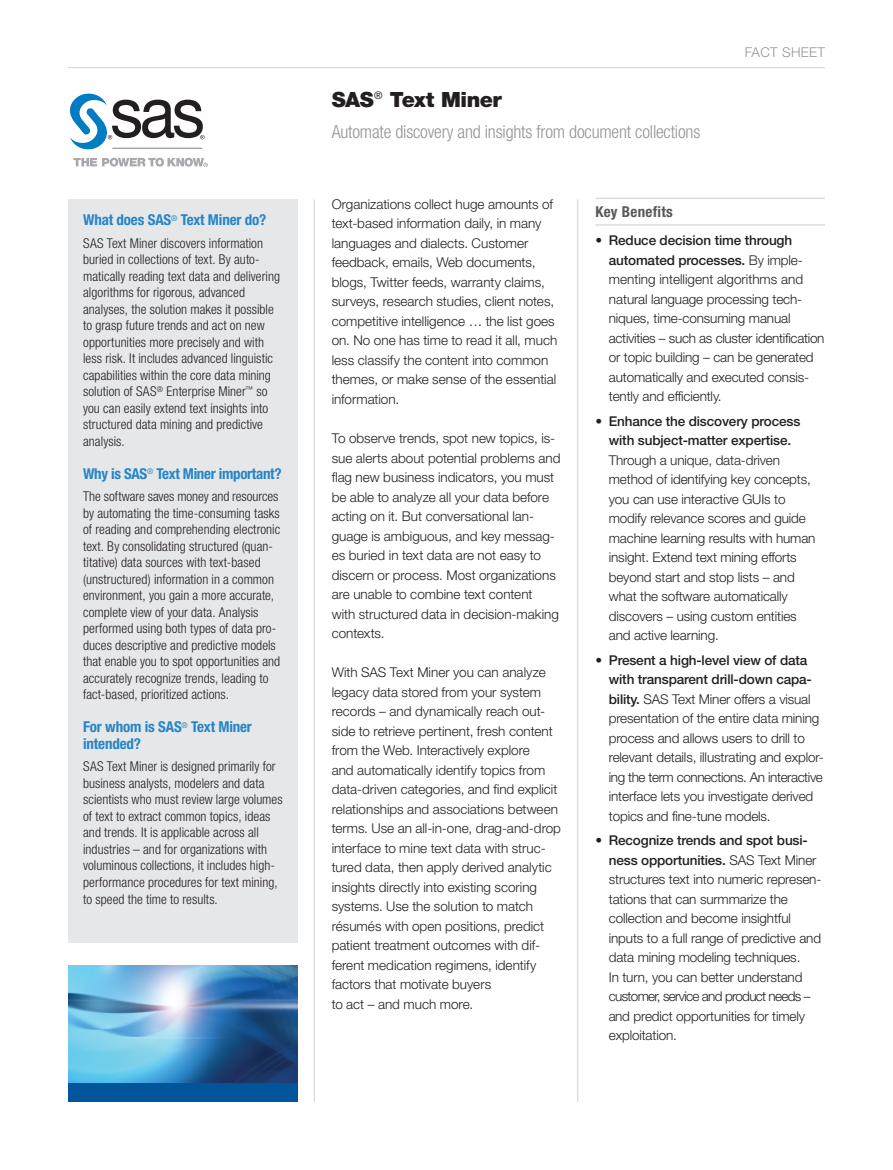
<style>
.page{position:relative;width:893px;height:1170px;background:#fff}
.page>*{position:absolute;margin:0;border:0;box-sizing:border-box;transform-origin:0 0}
.Headline__Page_1{font:900 21px "Helvetica Neue LT Std";letter-spacing:-.025em;color:#231f20}
.kicker_after_Headl{font:300 condensed 18px "Helvetica Neue LT Std";letter-spacing:-.01em;color:#939598}
.Sidebar_Subhd_1__Blu{font:700 condensed 15px/16.5px "Helvetica Neue LT Std";letter-spacing:-.01em;color:#2585c6}
.Subhd1__body_black{font:700 condensed 15px "Helvetica Neue LT Std";letter-spacing:.02em;color:#57585a}
.Body{font:300 13.5px/19.5px "Helvetica Neue LT Std";color:#231f20}
.Bullet_lists__Body{font:300 13.5px/19.5px "Helvetica Neue LT Std";letter-spacing:-.01em;color:#231f20}
.Sidebar_body_text{font:300 condensed 13.5px/16.5px "Helvetica Neue LT Std";letter-spacing:.005em;color:#231f20}
.t1{font:300 13.5px "Helvetica Neue LT Std";letter-spacing:.02em;color:#939598}
.s1{font-weight:500}
</style>
<div class="page">
<hr style="left:68px;top:67px;width:757px;height:1px;background:#d1d2d4">
<hr style="left:314px;top:199px;width:1px;height:902px;background:#d1d2d4">
<hr style="left:577px;top:199px;width:1px;height:902px;background:#d1d2d4">
<div style="left:68px;top:199px;width:230px;height:743px;background:#e6e7e9"></div>
<img style="left:68px;top:965px;width:230px;height:117px">
<div style="left:68px;top:1082px;width:230px;height:19px;background:#01559b"></div>
<hr style="left:595px;top:198px;width:230px;height:1px;background:#d1d2d4">
<hr style="left:595px;top:224px;width:230px;height:1px;background:#d1d2d4">
<svg style="left:73px;top:158px;width:135px;height:9px"></svg>
<svg style="left:69px;top:93px;width:136px;height:57px"></svg>
<hr style="left:112px;top:148px;width:90px;height:1px;background:#808285">
<p class="Sidebar_Subhd_1__Blu" style="left:83px;top:211px;width:185px">What does SAS<sup>®</sup> Text Miner do?</p>
<p class="Sidebar_body_text" style="left:83px;top:234px;width:198px">SAS Text Miner discovers information buried in collections of text. By auto&shy;matically reading text data and delivering algorithms for rigorous, advanced analyses, the solution makes it possible to grasp future trends and act on new opportunities more precisely and with less risk. It includes advanced linguistic capabilities within the core data mining solution of SAS<sup>®</sup> Enterprise Miner<sup>™</sup> so you can easily extend text insights into structured data mining and predictive analysis.</p>
<p class="Sidebar_Subhd_1__Blu" style="left:83px;top:465px;width:200px">Why is SAS<sup>®</sup> Text Miner important?</p>
<p class="Sidebar_body_text" style="left:83px;top:488px;width:199px">The software saves money and resources by automating the time-consuming tasks of reading and comprehending electronic text. By consolidating structured (quan&shy;titative) data sources with text-based (unstructured) information in a common environment, you gain a more accurate, complete view of your data. Analysis performed using both types of data pro&shy;duces descriptive and predictive models that enable you to spot opportunities and accurately recognize trends, leading to fact-based, prioritized actions.</p>
<p class="Sidebar_Subhd_1__Blu" style="left:83px;top:718px;width:170px">For whom is SAS<sup>®</sup> Text Miner intended?</p>
<p class="Sidebar_body_text" style="left:83px;top:758px;width:201px">SAS Text Miner is designed primarily for business analysts, modelers and data scientists who must review large volumes of text to extract common topics, ideas and trends. It is applicable across all industries – and for organizations with voluminous collections, it includes high&shy;performance procedures for text mining, to speed the time to results.</p>
<p class="Headline__Page_1" style="left:332px;top:87px;width:172px">SAS<sup>®</sup> Text Miner</p>
<p class="kicker_after_Headl" style="left:332px;top:122px;width:370px">Automate discovery and insights from document collections</p>
<p class="t1" style="left:745px;top:44px;width:82px">FACT SHEET</p>
<p class="Body" style="left:332px;top:194px;width:227px">Organizations collect huge amounts of text-based information daily, in many languages and dialects. Customer feedback, emails, Web documents, blogs, Twitter feeds, warranty claims, surveys, research studies, client notes, competitive intelligence … the list goes on. No one has time to read it all, much less classify the content into common themes, or make sense of the essential information.</p>
<p class="Body" style="left:332px;top:428px;width:230px">To observe trends, spot new topics, is&shy;sue alerts about potential problems and flag new business indicators, you must be able to analyze all your data before acting on it. But conversational lan&shy;guage is ambiguous, and key messag&shy;es buried in text data are not easy to discern or process. Most organizations are unable to combine text content<br>with structured data in decision-making contexts.</p>
<p class="Body" style="left:332px;top:662px;width:231px">With SAS Text Miner you can analyze legacy data stored from your system records – and dynamically reach out&shy;side to retrieve pertinent, fresh content from the Web. Interactively explore<br>and automatically identify topics from data-driven categories, and find explicit relationships and associations between terms. Use an all-in-one, drag-and-drop interface to mine text data with struc&shy;tured data, then apply derived analytic insights directly into existing scoring systems. Use the solution to match résumés with open positions, predict patient treatment outcomes with dif&shy;ferent medication regimens, identify factors that motivate buyers<br>to act – and much more.</p>
<p class="Subhd1__body_black" style="left:595px;top:202px;width:79px">Key Benefits</p>
<p class="Bullet_lists__Body" style="left:609px;top:230px;width:217px;text-indent:-14px">• <span class="s1">Reduce decision time through automated processes.</span> By imple&shy;menting intelligent algorithms and natural language processing tech&shy;niques, time-consuming manual activities – such as cluster identification or topic building – can be generated automatically and executed consis&shy;tently and efficiently.</p>
<p class="Bullet_lists__Body" style="left:609px;top:411px;width:208px;text-indent:-14px">• <span class="s1">Enhance the discovery process with subject-matter expertise.<br></span>Through a unique, data-driven method of identifying key concepts, you can use interactive GUIs to modify relevance scores and guide machine learning results with human insight. Extend text mining efforts beyond start and stop lists – and what the software automatically discovers – using custom entities and active learning.</p>
<p class="Bullet_lists__Body" style="left:609px;top:650px;width:216px;text-indent:-14px">• <span class="s1">Present a high-level view of data with transparent drill-down capa&shy;bility.</span> SAS Text Miner offers a visual presentation of the entire data mining process and allows users to drill to relevant details, illustrating and explor&shy;ing the term connections. An interactive interface lets you investigate derived topics and fine-tune models.</p>
<p class="Bullet_lists__Body" style="left:609px;top:830px;width:214px;text-indent:-14px">• <span class="s1">Recognize trends and spot busi&shy;ness opportunities.</span> SAS Text Miner structures text into numeric represen&shy;tations that can surmmarize the collection and become insightful inputs to a full range of predictive and data mining modeling techniques.<br>In turn, you can better understand customer, service and product needs – and predict opportunities for timely exploitation.</p>
</div>
